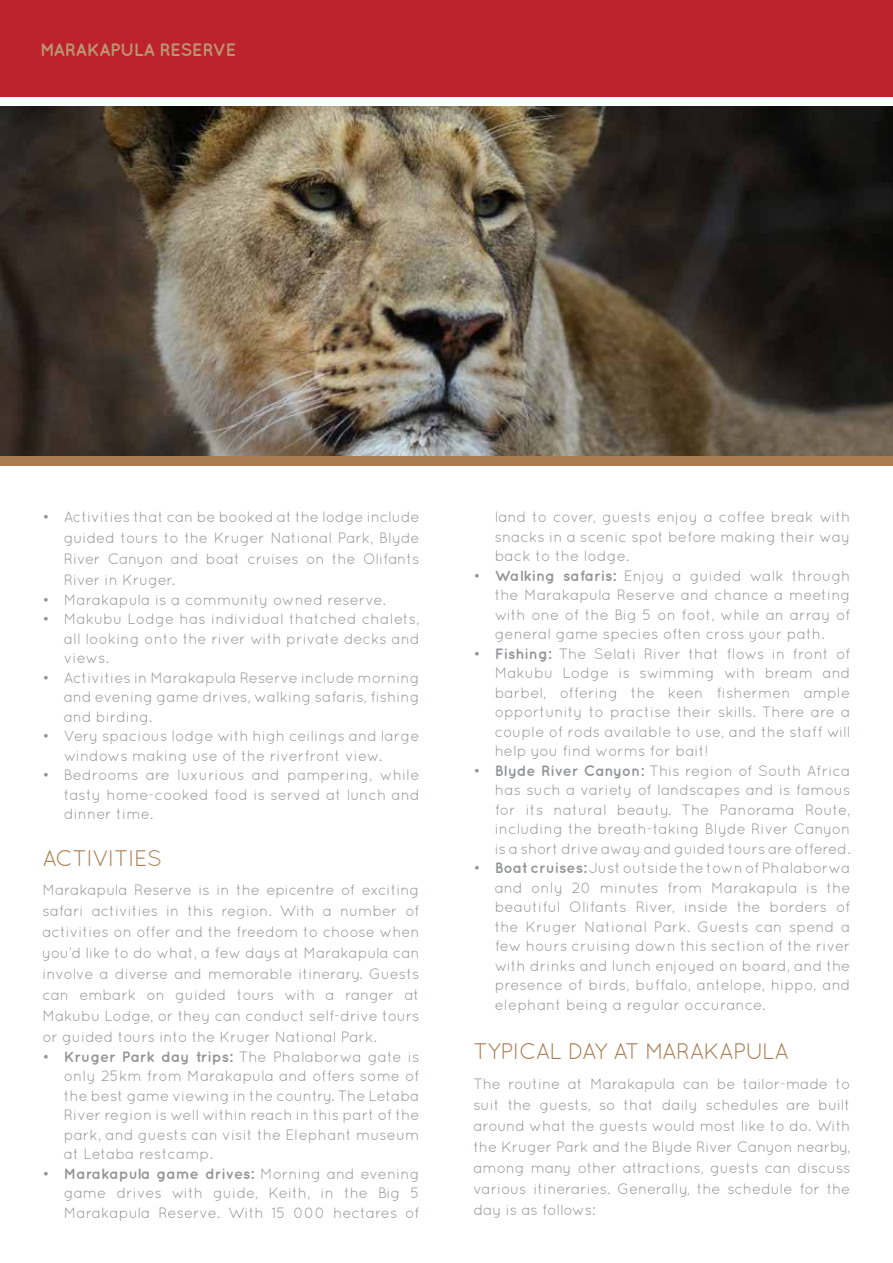
<style>
.page{position:relative;width:893px;height:1263px;background:#fff}
.page>*{position:absolute;margin:0;border:0;box-sizing:border-box;transform-origin:0 0}
.t1{font:22.5px "Quicksand";letter-spacing:-.025em;color:#a97c50}
.t2{font:700 18px "Quicksand";letter-spacing:-.025em;color:#ba9673}
.t3{font:15px/19.5px "Quicksand";letter-spacing:-.005em;color:#939598;text-align:justify}
.s1{font-weight:700}
</style>
<div class="page">
<img style="left:0;top:107px;width:893px;height:349px">
<div style="left:0;top:456px;width:893px;height:9px;background:#a97c50"></div>
<div style="left:0;top:0;width:893px;height:96px;background:#be222c"></div>
<p class="t2" style="left:40px;top:39px;width:198px">MARAKAPULA RESERVE</p>
<p class="t3" style="left:64px;top:506px;width:357px;line-height:21px;text-indent:-21px">• Activities that can be booked at the lodge include guided tours to the Kruger National Park, Blyde River Canyon and boat cruises on the Olifants River in Kruger.</p>
<p class="t3" style="left:43px;top:590px;width:345px">• Marakapula is a community owned reserve.</p>
<p class="t3" style="left:64px;top:609px;width:357px;text-indent:-21px">• Makubu Lodge has individual thatched chalets, all looking onto the river with private decks and views.</p>
<p class="t3" style="left:64px;top:668px;width:357px;text-indent:-21px">• Activities in Marakapula Reserve include morning and evening game drives, walking safaris, fishing and birding.</p>
<p class="t3" style="left:64px;top:726px;width:357px;text-indent:-21px">• Very spacious lodge with high ceilings and large windows making use of the riverfront view.</p>
<p class="t3" style="left:64px;top:765px;width:357px;text-indent:-21px">• Bedrooms are luxurious and pampering, while tasty home-cooked food is served at lunch and dinner time.</p>
<h1 class="t1" style="left:43px;top:845px;width:121px">ACTIVITIES</h1>
<p class="t3" style="left:43px;top:879px;width:379px;line-height:21px">Marakapula Reserve is in the epicentre of exciting safari activities in this region. With a number of activities on offer and the freedom to choose when you’d like to do what, a few days at Marakapula can involve a diverse and memorable itinerary. Guests can embark on guided tours with a ranger at Makubu Lodge, or they can conduct self-drive tours or guided tours into the Kruger National Park.</p>
<p class="t3" style="left:64px;top:1047px;width:357px;text-indent:-21px">• <span class="s1">Kruger Park day trips:</span> The Phalaborwa gate is only 25km from Marakapula and offers some of the best game viewing in the country. The Letaba River region is well within reach in this part of the park, and guests can visit the Elephant museum at Letaba restcamp.</p>
<p class="t3" style="left:64px;top:1164px;width:357px;text-indent:-21px">• <span class="s1">Marakapula game drives:</span> Morning and evening game drives with guide, Keith, in the Big 5<br>Marakapula Reserve. With 15 000 hectares of</p>
<p class="t3" style="left:495px;top:507px;width:357px">land to cover, guests enjoy a coffee break with snacks in a scenic spot before making their way back to the lodge.</p>
<p class="t3" style="left:495px;top:566px;width:357px;text-indent:-21px">• <span class="s1">Walking safaris:</span> Enjoy a guided walk through the Marakapula Reserve and chance a meeting with one of the Big 5 on foot, while an array of general game species often cross your path.</p>
<p class="t3" style="left:495px;top:644px;width:357px;text-indent:-21px">• <span class="s1">Fishing:</span> The Selati River that flows in front of Makubu Lodge is swimming with bream and barbel, offering the keen fishermen ample opportunity to practise their skills. There are a couple of rods available to use, and the staff will help you find worms for bait!</p>
<p class="t3" style="left:495px;top:761px;width:357px;text-indent:-21px">• <span class="s1">Blyde River Canyon:</span> This region of South Africa has such a variety of landscapes and is famous for its natural beauty. The Panorama Route, including the breath-taking Blyde River Canyon is a short drive away and guided tours are offered.</p>
<p class="t3" style="left:495px;top:858px;width:357px;text-indent:-21px">• <span class="s1">Boat cruises:</span> Just outside the town of Phalaborwa and only 20 minutes from Marakapula is the beautiful Olifants River, inside the borders of the Kruger National Park. Guests can spend a few hours cruising down this section of the river with drinks and lunch enjoyed on board, and the presence of birds, buffalo, antelope, hippo, and elephant being a regular occurance.</p>
<h1 class="t1" style="left:473px;top:1038px;width:317px">TYPICAL DAY AT MARAKAPULA</h1>
<p class="t3" style="left:473px;top:1073px;width:379px;line-height:21px">The routine at Marakapula can be tailor-made to suit the guests, so that daily schedules are built around what the guests would most like to do. With the Kruger Park and the Blyde River Canyon nearby, among many other attractions, guests can discuss various itineraries. Generally, the schedule for the day is as follows:</p>
</div>
